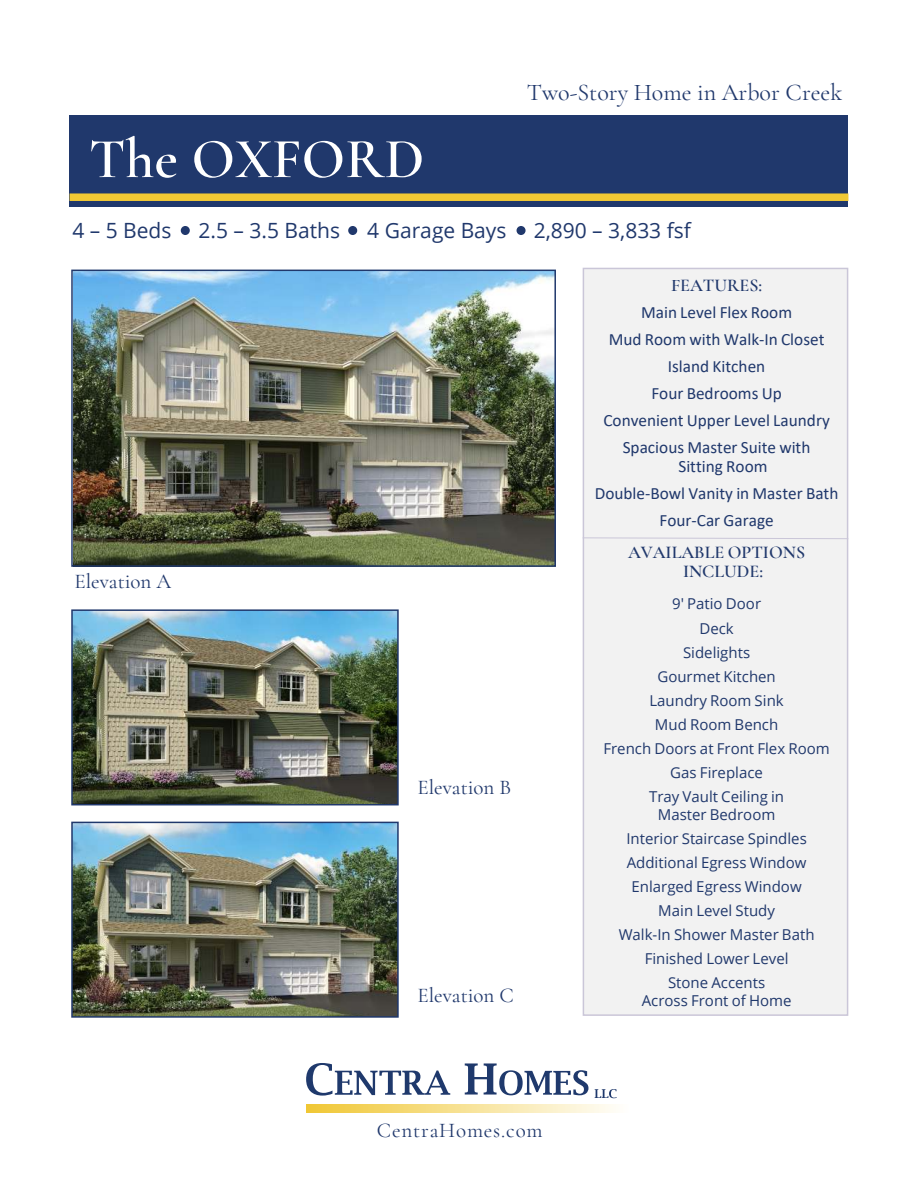
<style>
.page{position:relative;width:918px;height:1188px;background:#fff}
.page>*{position:absolute;margin:0;border:0;box-sizing:border-box;transform-origin:0 0}
.t1{font:600 57px "Cormorant Garamond";color:#fff}
.t2{font:24px "Cormorant Garamond";color:#20386c}
.t3{font:21px "Open Sans";color:#20386c}
.t4{font:21px "Cormorant Garamond";color:#20386c}
.t5{font:21px "Cormorant Garamond";letter-spacing:.04em;color:#20386c}
.t6{font:600 18px/19.5px "Cormorant Garamond";color:#20386c}
.t7{font:17.25px/27px "Calibri";color:#20386c;text-align:center}
.t8{font:15px/24px "Open Sans";color:#20386c;text-align:center}
</style>
<div class="page">
<img style="left:74px;top:273px;width:479px;height:291px">
<div style="left:71px;top:270px;width:485px;height:297px;border:2px solid #20386c"></div>
<img style="left:74px;top:825px;width:322px;height:190px">
<div style="left:71px;top:822px;width:328px;height:196px;border:2px solid #20386c"></div>
<img style="left:74px;top:612px;width:322px;height:190px">
<div style="left:71px;top:609px;width:328px;height:196px;border:2px solid #20386c"></div>
<div style="left:181px;top:226px;width:9px;height:9px;background:#20386c;border-radius:50%"></div>
<div style="left:348px;top:226px;width:9px;height:9px;background:#20386c;border-radius:50%"></div>
<div style="left:517px;top:226px;width:9px;height:9px;background:#20386c;border-radius:50%"></div>
<div style="left:583px;top:268px;width:265px;height:748px;background:#f2f2f2;border:2px solid #cac6d8"></div>
<svg style="left:582px;top:537px;width:267px;height:2px"></svg>
<svg style="left:465px;top:1063px;width:123px;height:32px"></svg>
<svg style="left:306px;top:1063px;width:144px;height:33px"></svg>
<svg style="left:595px;top:1089px;width:22px;height:9px"></svg>
<svg style="left:306px;top:1105px;width:308px;height:8px;background:#f7e193"></svg>
<div style="left:70px;top:116px;width:778px;height:91px;background:#20386c"></div>
<div style="left:70px;top:193px;width:778px;height:8px;background:#f1c834"></div>
<h1 class="t1" style="left:89px;top:136px;width:337px">The OXFORD</h1>
<h2 class="t2" style="left:527px;top:82px;width:317px">Two-Story Home in Arbor Creek</h2>
<h3 class="t3" style="left:72px;top:222px;width:101px">4 – 5 Beds</h3>
<h3 class="t3" style="left:199px;top:222px;width:143px">2.5 – 3.5 Baths</h3>
<h3 class="t3" style="left:367px;top:222px;width:141px">4 Garage Bays</h3>
<h3 class="t3" style="left:534px;top:222px;width:159px">2,890 – 3,833 fsf</h3>
<p class="t6" style="left:671px;top:277px;width:93px">FEATURES:</p>
<p class="t7" style="left:603px;top:300px;width:228px">Main Level Flex Room<br>Mud Room with Walk-In Closet<br>Island Kitchen<br>Four Bedrooms Up<br>Convenient Upper Level Laundry<br>Spacious Master Suite with</p>
<p class="t7" style="left:678px;top:455px;width:91px">Sitting Room</p>
<p class="t7" style="left:595px;top:482px;width:245px">Double-Bowl Vanity in Master Bath</p>
<p class="t7" style="left:659px;top:509px;width:116px">Four-Car Garage</p>
<p class="t6" style="left:683px;top:544px;width:124px;text-indent:-55px">AVAILABLE OPTIONS<br>INCLUDE:</p>
<p class="t8" style="left:672px;top:592px;width:91px;line-height:25.5px">9' Patio Door<br>Deck</p>
<p class="t8" style="left:603px;top:642px;width:228px">Sidelights<br>Gourmet Kitchen<br>Laundry Room Sink<br>Mud Room Bench<br>French Doors at Front Flex Room<br>Gas Fireplace<br>Tray Vault Ceiling in</p>
<p class="t8" style="left:619px;top:804px;width:197px">Master Bedroom<br>Interior Staircase Spindles<br>Additional Egress Window<br>Enlarged Egress Window<br>Main Level Study<br>Walk-In Shower Master Bath<br>Finished Lower Level<br>Stone Accents</p>
<p class="t8" style="left:642px;top:990px;width:151px">Across Front of Home</p>
<h3 class="t4" style="left:75px;top:573px;width:98px">Elevation A</h3>
<h3 class="t4" style="left:418px;top:778px;width:95px">Elevation B</h3>
<h3 class="t4" style="left:418px;top:987px;width:98px">Elevation C</h3>
<h3 class="t5" style="left:377px;top:1122px;width:167px">CentraHomes.com</h3>
</div>
